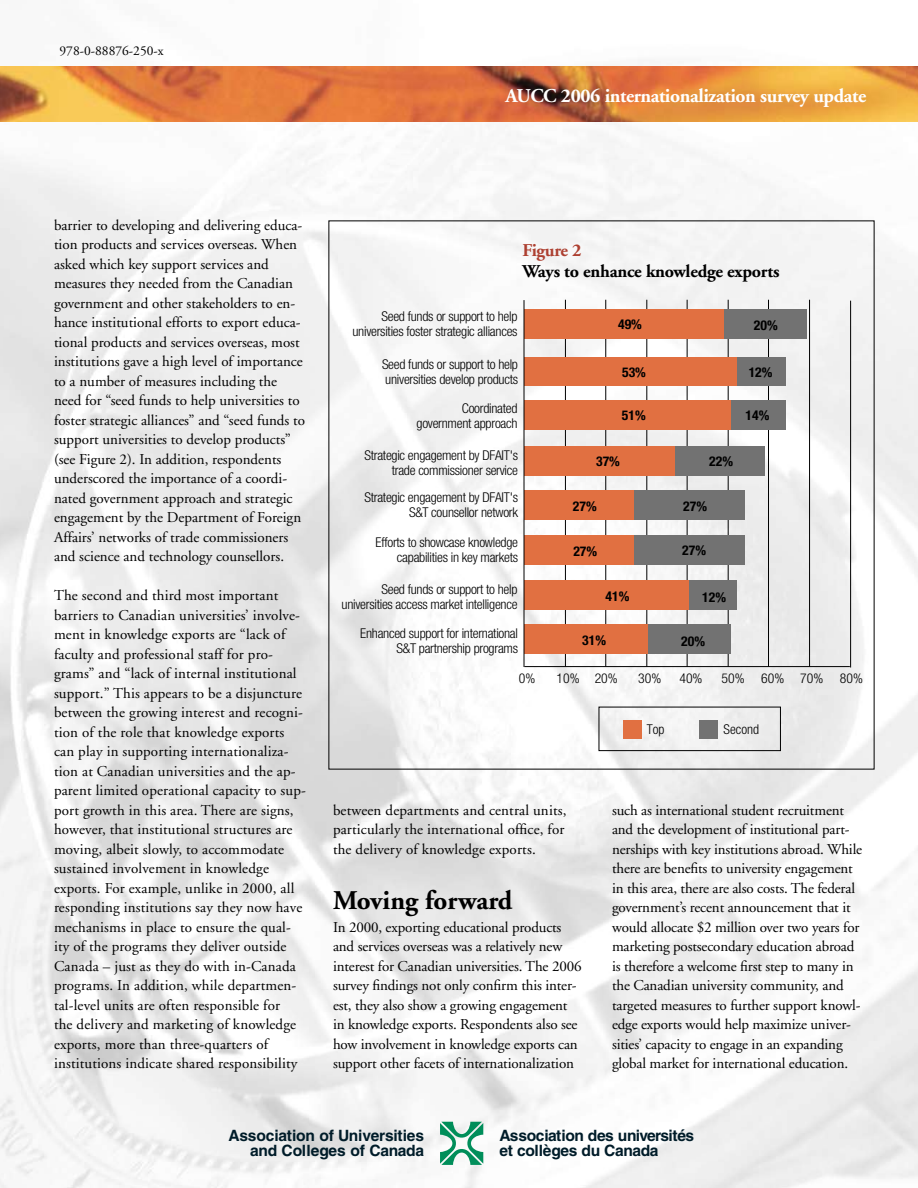
<style>
.page{position:relative;width:918px;height:1188px;background:#fff}
.page>*{position:absolute;margin:0;border:0;box-sizing:border-box;transform-origin:0 0}
.t1{font:700 27px "Adobe Garamond";color:#000}
.t2{font:700 19.5px "Adobe Garamond";letter-spacing:-.02em;color:#fff}
.t3{font:700 18px "Adobe Garamond";letter-spacing:-.015em;color:#000}
.t4{font:700 18px "Adobe Garamond";letter-spacing:-.015em;color:#ad4031}
.t5{font:700 15.6px/15.6px "Helvetica";letter-spacing:-.025em;color:#001c29;text-align:right}
.t6{font:15px/19.5px "Adobe Garamond";color:#000}
.t7{font:300 condensed 13.5px/15px "Helvetica Neue";letter-spacing:-.02em;color:#000;text-align:right}
.t8{font:700 condensed 13.5px "Helvetica Neue";color:#000}
.t9{font:13.5px "Adobe Garamond";color:#000}
</style>
<div class="page">
<img style="left:0;top:66px;width:918px;height:1122px">
<svg style="left:440px;top:1122px;width:43px;height:43px"></svg>
<img style="left:0;top:67px;width:918px;height:55px">
<hr style="left:565px;top:300px;width:1px;height:367px;background:#000">
<hr style="left:605px;top:300px;width:1px;height:367px;background:#000">
<hr style="left:646px;top:300px;width:1px;height:367px;background:#000">
<hr style="left:687px;top:300px;width:1px;height:367px;background:#000">
<hr style="left:768px;top:300px;width:1px;height:367px;background:#000">
<hr style="left:809px;top:300px;width:1px;height:367px;background:#000">
<hr style="left:850px;top:301px;width:1px;height:367px;background:#000">
<hr style="left:524px;top:666px;width:326px;height:1px;background:#000">
<hr style="left:728px;top:300px;width:1px;height:367px;background:#000">
<div style="left:524px;top:357px;width:213px;height:28px;background:#e17041"></div>
<div style="left:737px;top:357px;width:49px;height:28px;background:#727272"></div>
<div style="left:524px;top:400px;width:207px;height:29px;background:#e17041"></div>
<div style="left:731px;top:400px;width:55px;height:29px;background:#727272"></div>
<div style="left:524px;top:309px;width:200px;height:29px;background:#e17041"></div>
<div style="left:724px;top:309px;width:83px;height:29px;background:#727272"></div>
<div style="left:524px;top:581px;width:166px;height:29px;background:#e17041"></div>
<div style="left:690px;top:581px;width:47px;height:29px;background:#727272"></div>
<div style="left:524px;top:446px;width:152px;height:29px;background:#e17041"></div>
<div style="left:676px;top:446px;width:89px;height:29px;background:#727272"></div>
<div style="left:524px;top:624px;width:124px;height:30px;background:#e17041"></div>
<div style="left:648px;top:624px;width:83px;height:30px;background:#727272"></div>
<div style="left:524px;top:491px;width:110px;height:29px;background:#e17041"></div>
<div style="left:634px;top:491px;width:111px;height:29px;background:#727272"></div>
<div style="left:624px;top:720px;width:18px;height:19px;background:#e17041"></div>
<div style="left:699px;top:720px;width:18px;height:19px;background:#727272"></div>
<div style="left:599px;top:707px;width:182px;height:44px;border:1px solid #000"></div>
<div style="left:524px;top:535px;width:110px;height:29px;background:#e17041"></div>
<div style="left:634px;top:535px;width:111px;height:29px;background:#727272"></div>
<hr style="left:524px;top:300px;width:1px;height:367px;background:#000">
<p class="t9" style="left:60px;top:43px;width:106px">978-0-88876-250-x</p>
<h2 class="t2" style="left:506px;top:85px;width:362px">AUCC 2006 internationalization survey update</h2>
<p class="t6" style="left:54px;top:215px;width:253px">barrier to developing and delivering educa&shy;tion products and services overseas. When asked which key support services and measures they needed from the Canadian government and other stakeholders to en&shy;hance institutional efforts to export educa&shy;tional products and services overseas, most institutions gave a high level of importance to a number of measures including the need for “seed funds to help universities to foster strategic alliances” and “seed funds to support universities to develop products” (see Figure 2). In addition, respondents underscored the importance of a coordi&shy;nated government approach and strategic engagement by the Department of Foreign Affairs’ networks of trade commissioners and science and technology counsellors.</p>
<p class="t6" style="left:54px;top:586px;width:254px">The second and third most important barriers to Canadian universities’ involve&shy;ment in knowledge exports are “lack of faculty and professional staff for pro&shy;grams” and “lack of internal institutional support.” This appears to be a disjuncture between the growing interest and recogni&shy;tion of the role that knowledge exports can play in supporting internationaliza&shy;tion at Canadian universities and the ap&shy;parent limited operational capacity to sup&shy;port growth in this area. There are signs, however, that institutional structures are moving, albeit slowly, to accommodate sustained involvement in knowledge exports. For example, unlike in 2000, all responding institutions say they now have mechanisms in place to ensure the qual&shy;ity of the programs they deliver outside Canada – just as they do with in-Canada programs. In addition, while departmen&shy;tal-level units are often responsible for<br>the delivery and marketing of knowledge exports, more than three-quarters of institutions indicate shared responsibility</p>
<p class="t4" style="left:522px;top:240px;width:61px">Figure 2</p>
<p class="t3" style="left:522px;top:261px;width:258px">Ways to enhance knowledge exports</p>
<p class="t7" style="left:353px;top:309px;width:167px">Seed funds or support to help universities foster strategic alliances</p>
<p class="t7" style="left:382px;top:356px;width:138px;text-align:left">Seed funds or support to help universities develop products</p>
<p class="t7" style="left:417px;top:401px;width:103px">Coordinated government approach</p>
<p class="t7" style="left:365px;top:447px;width:155px">Strategic engagement by DFAIT's trade commissioner service</p>
<p class="t7" style="left:365px;top:490px;width:155px">Strategic engagement by DFAIT's<br>S&amp;T counsellor network</p>
<p class="t7" style="left:376px;top:535px;width:144px">Efforts to showcase knowledge capabilities in key markets</p>
<p class="t7" style="left:342px;top:581px;width:177px">Seed funds or support to help universities access market intelligence</p>
<p class="t7" style="left:360px;top:626px;width:159px">Enhanced support for international<br>S&amp;T partnership programs</p>
<p class="t8" style="left:618px;top:316px;width:25px">49%</p>
<p class="t8" style="left:754px;top:317px;width:25px">20%</p>
<p class="t8" style="left:622px;top:364px;width:25px">53%</p>
<p class="t8" style="left:749px;top:364px;width:25px">12%</p>
<p class="t8" style="left:622px;top:407px;width:25px">51%</p>
<p class="t8" style="left:746px;top:407px;width:25px">14%</p>
<p class="t8" style="left:596px;top:453px;width:25px">37%</p>
<p class="t8" style="left:709px;top:453px;width:25px">22%</p>
<p class="t8" style="left:573px;top:498px;width:25px">27%</p>
<p class="t8" style="left:683px;top:498px;width:25px">27%</p>
<p class="t8" style="left:573px;top:543px;width:25px">27%</p>
<p class="t8" style="left:682px;top:542px;width:25px">27%</p>
<p class="t8" style="left:606px;top:588px;width:25px">41%</p>
<p class="t8" style="left:702px;top:589px;width:25px">12%</p>
<p class="t8" style="left:582px;top:632px;width:25px">31%</p>
<p class="t8" style="left:681px;top:633px;width:25px">20%</p>
<p class="t7" style="left:519px;top:670px;width:18px">0%</p>
<p class="t7" style="left:557px;top:670px;width:63px">10% 20%</p>
<p class="t7" style="left:638px;top:670px;width:25px">30%</p>
<p class="t7" style="left:679px;top:670px;width:25px">40%</p>
<p class="t7" style="left:722px;top:670px;width:143px">50% 60% 70% 80%</p>
<p class="t6" style="left:333px;top:800px;width:235px">between departments and central units, particularly the international office, for the delivery of knowledge exports.</p>
<h1 class="t1" style="left:333px;top:886px;width:181px">Moving forward</h1>
<p class="t6" style="left:333px;top:917px;width:250px">In 2000, exporting educational products and services overseas was a relatively new interest for Canadian universities. The 2006 survey findings not only confirm this inter&shy;est, they also show a growing engagement in knowledge exports. Respondents also see how involvement in knowledge exports can support other facets of internationalization</p>
<p class="t7" style="left:647px;top:722px;width:19px">Top</p>
<p class="t7" style="left:724px;top:721px;width:37px">Second</p>
<p class="t6" style="left:612px;top:800px;width:252px">such as international student recruitment and the development of institutional part&shy;nerships with key institutions abroad. While there are benefits to university engagement in this area, there are also costs. The federal government’s recent announcement that it would allocate $2 million over two years for marketing postsecondary education abroad is therefore a welcome first step to many in the Canadian university community, and targeted measures to further support knowl&shy;edge exports would help maximize univer&shy;sities’ capacity to engage in an expanding global market for international education.</p>
<p class="t5" style="left:229px;top:1127px;width:197px">Association of Universities and Colleges of Canada</p>
<p class="t5" style="left:499px;top:1127px;width:196px;text-align:left">Association des universités et collèges du Canada</p>
</div>
